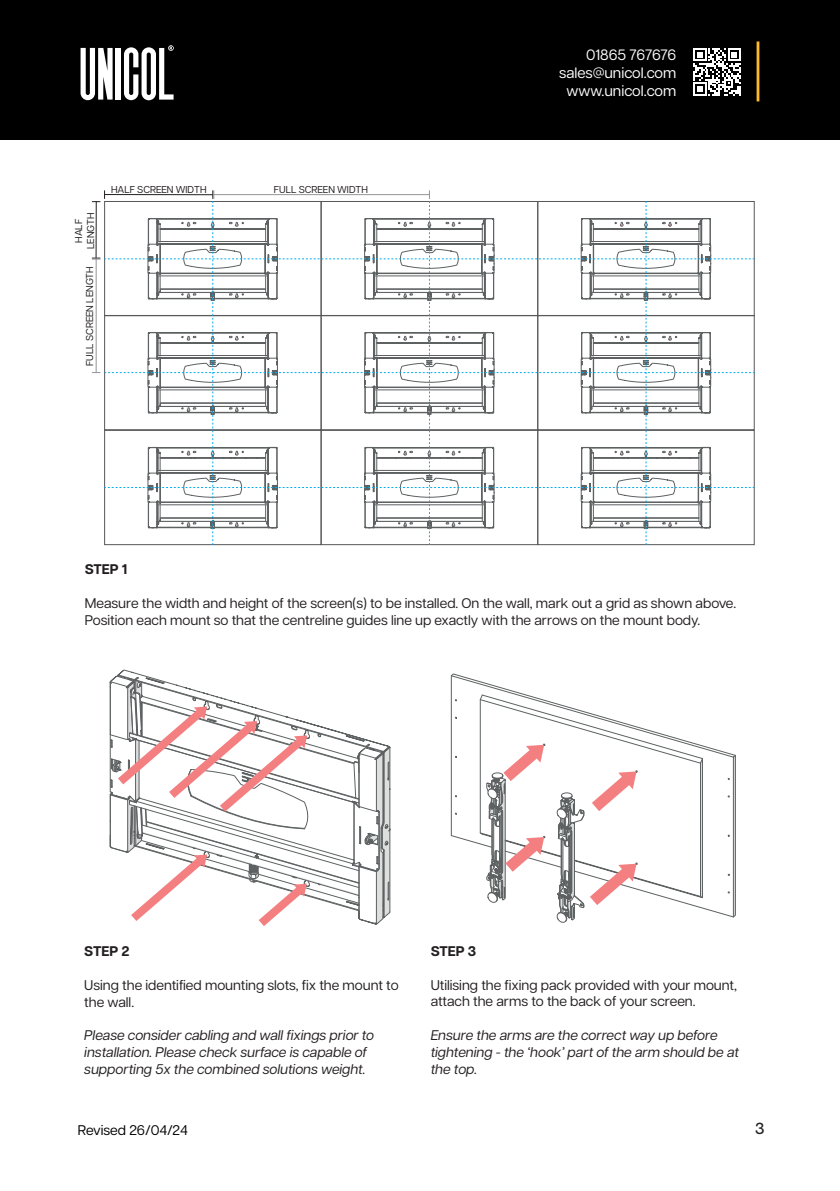
<style>
.page{position:relative;width:840px;height:1191px;background:#fff}
.page>*{position:absolute;margin:0;border:0;box-sizing:border-box;transform-origin:0 0}
.t1{font:500 16px "Articulat CF";color:#231f20}
.t2{font:15px/18px "Articulat CF";color:#fff;text-align:right}
.t3{font:14px/16.8px "Articulat CF";color:#231f20}
.t4{font:italic 14px/16.8px "Articulat CF";color:#231f20}
.t5{font:14px "Articulat CF";color:#000}
.t6{font:700 14px "Articulat CF";color:#231f20}
.t7{font:10px/12px "Articulat CF";color:#231f20;text-align:center}
</style>
<div class="page">
<div style="left:0;top:0;width:839px;height:140px;background:#000"></div>
<svg style="left:124px;top:45px;width:49px;height:55px"></svg>
<div style="left:116px;top:48px;width:5px;height:52px;background:#fff"></div>
<svg style="left:80px;top:48px;width:32px;height:52px"></svg>
<hr style="left:756px;top:41px;width:3px;height:60px;background:#fdb927">
<svg style="left:693px;top:48px;width:47px;height:48px"></svg>
<svg style="left:116px;top:670px;width:274px;height:245px"></svg>
<svg style="left:110px;top:676px;width:278px;height:250px"></svg>
<svg style="left:451px;top:673px;width:284px;height:244px"></svg>
<svg style="left:486px;top:745px;width:150px;height:177px"></svg>
<svg style="left:92px;top:190px;width:662px;height:355px"></svg>
<hr style="left:96px;top:259px;width:1px;height:114px;background:#939598">
<p class="t7" style="left:72px;top:249px;width:38px;rotate:-90deg">HALF<br>LENGTH</p>
<p class="t7" style="left:83px;top:366px;width:101px;rotate:-90deg">FULL SCREEN LENGTH</p>
<p class="t7" style="left:111px;top:182px;width:97px">HALF SCREEN WIDTH</p>
<p class="t7" style="left:274px;top:182px;width:95px">FULL SCREEN WIDTH</p>
<p class="t2" style="left:559px;top:44px;width:118px">01865 767676 sales@unicol.com www.unicol.com</p>
<p class="t6" style="left:85px;top:559px;width:44px">STEP 1</p>
<p class="t3" style="left:85px;top:593px;width:652px">Measure the width and height of the screen(s) to be installed. On the wall, mark out a grid as shown above.<br>Position each mount so that the centreline guides line up exactly with the arrows on the mount body.</p>
<p class="t6" style="left:84px;top:941px;width:47px">STEP 2</p>
<p class="t3" style="left:84px;top:975px;width:316px">Using the identified mounting slots, fix the mount to the wall.</p>
<p class="t4" style="left:84px;top:1026px;width:291px">Please consider cabling and wall fixings prior to installation. Please check surface is capable of supporting 5x the combined solutions weight.</p>
<p class="t6" style="left:430px;top:940px;width:47px">STEP 3</p>
<p class="t3" style="left:430px;top:975px;width:308px">Utilising the fixing pack provided with your mount, attach the arms to the back of your screen.</p>
<p class="t4" style="left:430px;top:1025px;width:309px">Ensure the arms are the correct way up before tightening - the ‘hook’ part of the arm should be at the top.</p>
<p class="t5" style="left:78px;top:1119px;width:112px">Revised 26/04/24</p>
<p class="t1" style="left:754px;top:1117px;width:11px">3</p>
</div>
